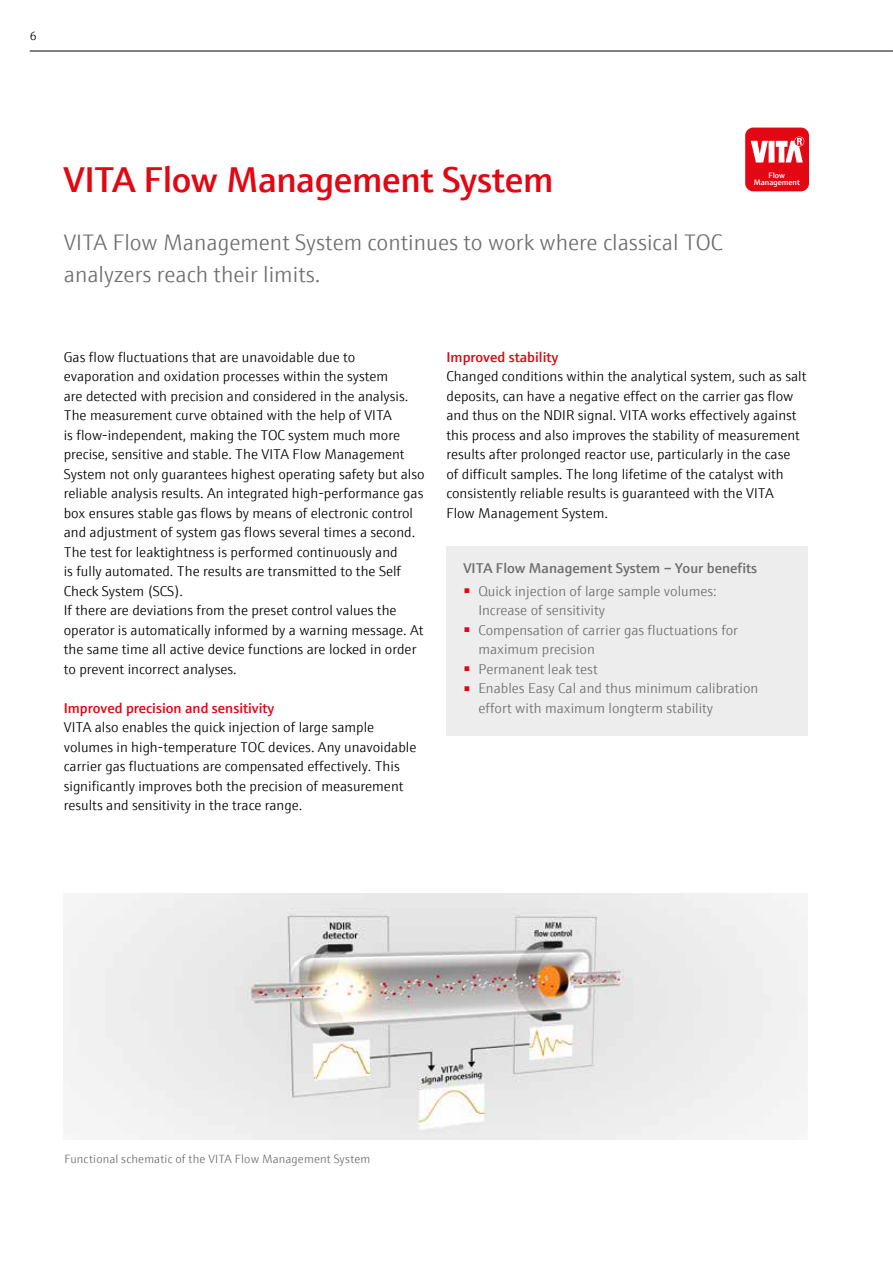
<style>
.page{position:relative;width:893px;height:1263px;background:#fff}
.page>*{position:absolute;margin:0;border:0;box-sizing:border-box;transform-origin:0 0}
.t1{font:600 36px "E+H Sans";letter-spacing:-.01em;color:#e30613}
.t2{font:300 22.5px/32.4px "E+H Sans";color:#706f6f}
.t3{font:300 14.25px/19.5px "E+H Sans";color:#000}
.t4{font:300 14.25px/19.5px "E+H Sans";color:#706f6f}
.t5{font:600 14.25px "E+H Sans";color:#e30613}
.t6{font:600 14.25px "E+H Sans";color:#706f6f}
.t7{font:300 12px "E+H Sans";letter-spacing:.01em;color:#706f6f}
.t8{font:300 12px "E+H Sans";color:#000}
.t9{font:600 7.95px/6.3px "E+H Sans";color:#fff;text-align:center}
</style>
<div class="page">
<img style="left:64px;top:893px;width:744px;height:247px">
<div style="left:446px;top:546px;width:362px;height:190px;background:#ededed"></div>
<div style="left:745px;top:128px;width:64px;height:63px;background:#e30613;border-radius:8px"></div>
<svg style="left:751px;top:137px;width:53px;height:26px"></svg>
<hr style="left:30px;top:51px;width:863px;height:1px;background:#000">
<p class="t8" style="left:30px;top:27px;width:8px">6</p>
<h1 class="t1" style="left:64px;top:152px;width:491px">VITA Flow Management System</h1>
<h2 class="t2" style="left:64px;top:224px;width:660px">VITA Flow Management System continues to work where classical TOC analyzers reach their limits.</h2>
<p class="t9" style="left:754px;top:172px;width:48px">Flow<br>Management</p>
<p class="t3" style="left:64px;top:346px;width:362px">Gas flow fluctuations that are unavoidable due to evaporation and oxidation processes within the system<br>are detected with precision and considered in the analysis.<br>The measurement curve obtained with the help of VITA<br>is flow-independent, making the TOC system much more precise, sensitive and stable. The VITA Flow Management System not only guarantees highest operating safety but also reliable analysis results. An integrated high-performance gas box ensures stable gas flows by means of electronic control and adjustment of system gas flows several times a second.<br>The test for leaktightness is performed continuously and<br>is fully automated. The results are transmitted to the Self Check System (SCS).<br>If there are deviations from the preset control values the operator is automatically informed by a warning message. At the same time all active device functions are locked in order to prevent incorrect analyses.</p>
<p class="t5" style="left:64px;top:697px;width:212px">Improved precision and sensitivity</p>
<p class="t3" style="left:64px;top:717px;width:354px">VITA also enables the quick injection of large sample volumes in high-temperature TOC devices. Any unavoidable carrier gas fluctuations are compensated effectively. This significantly improves both the precision of measurement results and sensitivity in the trace range.</p>
<p class="t5" style="left:446px;top:346px;width:113px">Improved stability</p>
<p class="t3" style="left:446px;top:366px;width:361px">Changed conditions within the analytical system, such as salt deposits, can have a negative effect on the carrier gas flow and thus on the NDIR signal. VITA works effectively against this process and also improves the stability of measurement results after prolonged reactor use, particularly in the case<br>of difficult samples. The long lifetime of the catalyst with consistently reliable results is guaranteed with the VITA<br>Flow Management System.</p>
<p class="t6" style="left:463px;top:557px;width:295px">VITA Flow Management System – Your benefits</p>
<p class="t4" style="left:478px;top:580px;width:240px;text-indent:-15px"><sup>■</sup> Quick injection of large sample volumes:<br>Increase of sensitivity</p>
<p class="t4" style="left:478px;top:619px;width:261px;text-indent:-15px"><sup>■</sup> Compensation of carrier gas fluctuations for maximum precision</p>
<p class="t4" style="left:463px;top:658px;width:136px"><sup>■</sup> Permanent leak test</p>
<p class="t4" style="left:478px;top:678px;width:282px;text-indent:-15px"><sup>■</sup> Enables Easy Cal and thus minimum calibration effort with maximum longterm stability</p>
<p class="t7" style="left:65px;top:1150px;width:307px">Functional schematic of the VITA Flow Management System</p>
</div>
